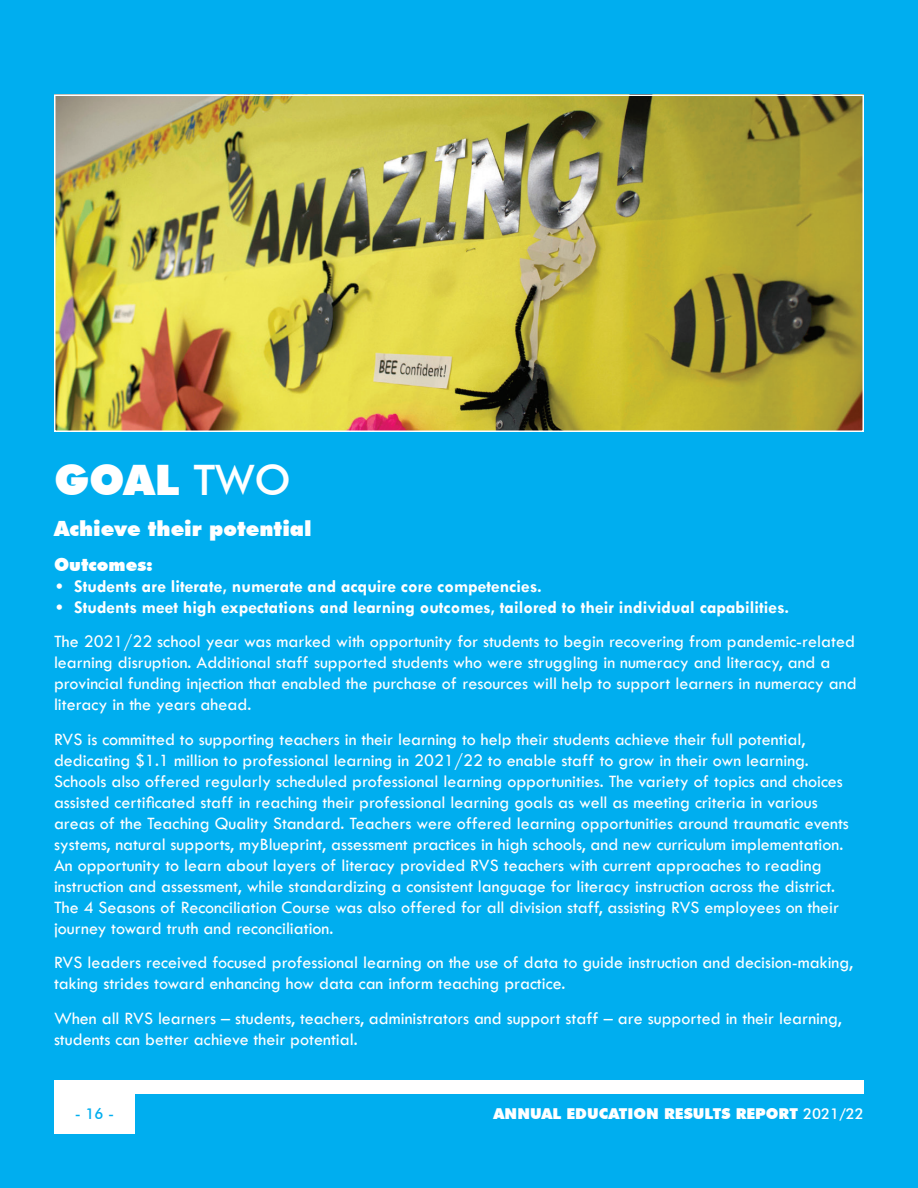
<style>
.page{position:relative;width:918px;height:1188px;background:#00aeef}
.page>*{position:absolute;margin:0;border:0;box-sizing:border-box;transform-origin:0 0}
.t1{font:900 42px "Futura BT";color:#fff}
.t2{font:900 21px "Futura BT";color:#fff}
.t3{font:18px/21px "Tw Cen";color:#fff}
.t4{font:700 18px "Tw Cen";color:#fff}
.t5{font:900 18px "Futura BT";color:#fff}
.t6{font:900 15px "Futura BT";color:#fff}
.t7{font:500 15px "Futura BT";color:#00aeef}
.s1{font-weight:500}
.s2{font-family:"Futura BT";font-weight:900}
.s3{font-weight:700}
</style>
<div class="page">
<img style="left:57px;top:97px;width:804px;height:332px">
<div style="left:54px;top:94px;width:810px;height:338px;border:2px solid #fff"></div>
<div style="left:54px;top:1080px;width:810px;height:14px;background:#fff"></div>
<div style="left:54px;top:1094px;width:81px;height:40px;background:#fff"></div>
<h1 class="t1" style="left:54px;top:455px;width:238px">GOAL <span class="s1">TWO</span></h1>
<p class="t2" style="left:54px;top:515px;width:259px">Achieve their potential</p>
<p class="t5" style="left:54px;top:553px;width:100px">Outcomes:</p>
<p class="t4" style="left:54px;top:575px;width:489px"><span class="s2">•</span> Students are literate, numerate and acquire core competencies.</p>
<p class="t3" style="left:54px;top:590px;width:803px;line-height:34.5px"><span class="s2">•</span> <span class="s3">Students meet high expectations and learning outcomes, tailored to their individual capabilities.<br></span>The 2021/22 school year was marked with opportunity for students to begin recovering from pandemic-related</p>
<p class="t3" style="left:54px;top:652px;width:804px">learning disruption. Additional staff supported students who were struggling in numeracy and literacy, and a provincial funding injection that enabled the purchase of resources will help to support learners in numeracy and literacy in the years ahead.</p>
<p class="t3" style="left:54px;top:729px;width:796px">RVS is committed to supporting teachers in their learning to help their students achieve their full potential, dedicating $1.1 million to professional learning in 2021/22 to enable staff to grow in their own learning.<br>Schools also offered regularly scheduled professional learning opportunities. The variety of topics and choices assisted certificated staff in reaching their professional learning goals as well as meeting criteria in various areas of the Teaching Quality Standard. Teachers were offered learning opportunities around traumatic events systems, natural supports, myBlueprint, assessment practices in high schools, and new curriculum implementation.<br>An opportunity to learn about layers of literacy provided RVS teachers with current approaches to reading instruction and assessment, while standardizing a consistent language for literacy instruction across the district.<br>The 4 Seasons of Reconciliation Course was also offered for all division staff, assisting RVS employees on their journey toward truth and reconciliation.</p>
<p class="t3" style="left:54px;top:952px;width:801px">RVS leaders received focused professional learning on the use of data to guide instruction and decision-making, taking strides toward enhancing how data can inform teaching practice.</p>
<p class="t3" style="left:54px;top:1008px;width:789px">When all RVS learners – students, teachers, administrators and support staff – are supported in their learning, students can better achieve their potential.</p>
<p class="t7" style="left:75px;top:1105px;width:41px">- 16 -</p>
<p class="t6" style="left:494px;top:1105px;width:372px">ANNUAL EDUCATION RESULTS REPORT <span class="s1">2021/22</span></p>
</div>
